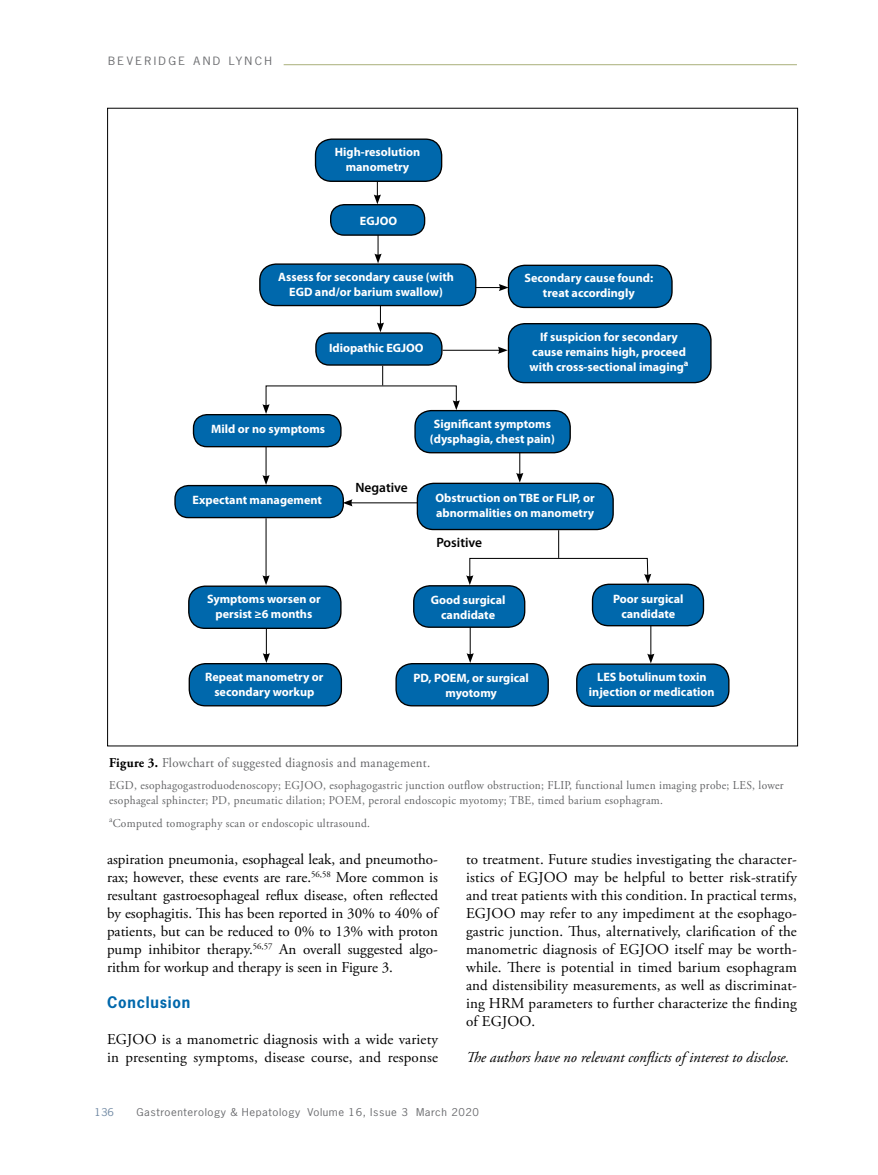
<style>
.page{position:relative;width:878px;height:1175px;background:#fff}
.page>*{position:absolute;margin:0;border:0;box-sizing:border-box;transform-origin:0 0}
.t1{font:15px/18px "Adobe Garamond Pro";letter-spacing:.01em;color:#000;text-align:justify}
.t2{font:italic 15px "Adobe Garamond Pro";color:#000}
.t3{font:700 15px "News Gothic Std";letter-spacing:.05em;color:#0068ac}
.t4{font:13.5px "Adobe Garamond Pro";letter-spacing:.025em;color:#636466;scale:.95 1}
.t5{font:600 13.5px "Myriad Pro";color:#000}
.t6{font:700 12.15px/15px "Myriad Pro";color:#fff;text-align:center}
.t7{font:12px/15px "Adobe Garamond Pro";letter-spacing:.025em;color:#636466;scale:.95 1}
.t8{font:10.8px "News Gothic Std";letter-spacing:.2em;color:#6d6e71;scale:1.11 1}
.t9{font:10.2px "News Gothic Std";letter-spacing:.05em;color:#6d6e71;scale:1.11 1}
.t10{font:10.2px "News Gothic Std";color:#738ba5;scale:1.11 1}
.s1{font-weight:700;color:#000}
</style>
<div class="page">
<hr style="left:284px;top:64px;width:512px;height:1px;background:#a9b07b">
<hr style="left:650px;top:616px;width:1px;height:40px;background:#000">
<svg style="left:647px;top:653px;width:7px;height:10px"></svg>
<hr style="left:469px;top:615px;width:1px;height:40px;background:#000">
<svg style="left:466px;top:653px;width:8px;height:10px"></svg>
<hr style="left:266px;top:615px;width:1px;height:40px;background:#000">
<svg style="left:263px;top:653px;width:7px;height:10px"></svg>
<hr style="left:350px;top:502px;width:70px;height:1px;background:#000">
<svg style="left:344px;top:499px;width:8px;height:7px"></svg>
<hr style="left:519px;top:443px;width:1px;height:32px;background:#000">
<svg style="left:516px;top:473px;width:7px;height:9px"></svg>
<hr style="left:265px;top:437px;width:1px;height:40px;background:#000">
<svg style="left:262px;top:475px;width:7px;height:10px"></svg>
<hr style="left:380px;top:292px;width:1px;height:33px;background:#000">
<svg style="left:377px;top:322px;width:7px;height:10px"></svg>
<hr style="left:377px;top:164px;width:1px;height:33px;background:#000">
<svg style="left:374px;top:194px;width:7px;height:10px"></svg>
<hr style="left:460px;top:287px;width:41px;height:1px;background:#000">
<svg style="left:499px;top:284px;width:9px;height:7px"></svg>
<hr style="left:377px;top:223px;width:1px;height:33px;background:#000">
<svg style="left:374px;top:253px;width:7px;height:10px"></svg>
<div style="left:315px;top:139px;width:126px;height:42px;background:#0068ac;border-radius:16px"></div>
<div style="left:315px;top:138px;width:127px;height:44px;border:1px solid #000;border-radius:16px"></div>
<div style="left:330px;top:205px;width:94px;height:30px;background:#0068ac;border-radius:14px"></div>
<div style="left:330px;top:204px;width:95px;height:32px;border:1px solid #000;border-radius:14px"></div>
<div style="left:260px;top:264px;width:215px;height:41px;background:#0068ac;border-radius:16px"></div>
<div style="left:259px;top:263px;width:217px;height:43px;border:1px solid #000;border-radius:16px"></div>
<div style="left:508px;top:265px;width:164px;height:42px;background:#0068ac;border-radius:16px"></div>
<div style="left:508px;top:265px;width:164px;height:43px;border:1px solid #000;border-radius:16px"></div>
<div style="left:316px;top:333px;width:126px;height:32px;background:#0068ac;border-radius:13px"></div>
<div style="left:315px;top:332px;width:127px;height:34px;border:1px solid #000;border-radius:13px"></div>
<hr style="left:442px;top:350px;width:58px;height:1px;background:#000">
<svg style="left:498px;top:347px;width:10px;height:7px"></svg>
<div style="left:508px;top:324px;width:203px;height:58px;background:#0068ac;border-radius:16px"></div>
<div style="left:508px;top:323px;width:203px;height:60px;border:1px solid #000;border-radius:16px"></div>
<svg style="left:262px;top:366px;width:198px;height:48px"></svg>
<div style="left:193px;top:414px;width:148px;height:32px;background:#0068ac;border-radius:13px"></div>
<div style="left:193px;top:414px;width:148px;height:33px;border:1px solid #000;border-radius:13px"></div>
<div style="left:415px;top:410px;width:155px;height:43px;background:#0068ac;border-radius:16px"></div>
<div style="left:414px;top:410px;width:157px;height:43px;border:1px solid #000;border-radius:16px"></div>
<div style="left:175px;top:485px;width:168px;height:32px;background:#0068ac;border-radius:13px"></div>
<div style="left:174px;top:485px;width:170px;height:33px;border:1px solid #000;border-radius:13px"></div>
<div style="left:417px;top:483px;width:196px;height:46px;background:#0068ac;border-radius:16px"></div>
<div style="left:416px;top:482px;width:197px;height:48px;border:1px solid #000;border-radius:16px"></div>
<svg style="left:466px;top:530px;width:185px;height:55px"></svg>
<hr style="left:265px;top:518px;width:1px;height:59px;background:#000">
<svg style="left:262px;top:575px;width:7px;height:10px"></svg>
<div style="left:189px;top:586px;width:152px;height:42px;background:#0068ac;border-radius:16px"></div>
<div style="left:188px;top:585px;width:153px;height:44px;border:1px solid #000;border-radius:16px"></div>
<div style="left:414px;top:586px;width:110px;height:41px;background:#0068ac;border-radius:16px"></div>
<div style="left:413px;top:585px;width:112px;height:43px;border:1px solid #000;border-radius:16px"></div>
<div style="left:592px;top:584px;width:111px;height:41px;background:#0068ac;border-radius:16px"></div>
<div style="left:592px;top:583px;width:112px;height:43px;border:1px solid #000;border-radius:16px"></div>
<div style="left:189px;top:663px;width:152px;height:42px;background:#0068ac;border-radius:16px"></div>
<div style="left:189px;top:663px;width:153px;height:43px;border:1px solid #000;border-radius:16px"></div>
<div style="left:396px;top:663px;width:152px;height:42px;background:#0068ac;border-radius:16px"></div>
<div style="left:395px;top:663px;width:154px;height:43px;border:1px solid #000;border-radius:16px"></div>
<div style="left:576px;top:664px;width:152px;height:42px;background:#0068ac;border-radius:16px"></div>
<div style="left:576px;top:663px;width:153px;height:44px;border:1px solid #000;border-radius:16px"></div>
<p class="t8" style="left:108px;top:54px;width:149px">BEVERIDGE AND LYNCH</p>
<p class="t6" style="left:335px;top:144px;width:87px">High-resolution manometry</p>
<p class="t6" style="left:360px;top:212px;width:39px">EGJOO</p>
<p class="t6" style="left:278px;top:269px;width:177px">Assess for secondary cause (with<br>EGD and/or barium swallow)</p>
<p class="t6" style="left:524px;top:270px;width:130px">Secondary cause found: treat accordingly</p>
<p class="t6" style="left:329px;top:339px;width:96px">Idiopathic EGJOO</p>
<p class="t6" style="left:529px;top:329px;width:161px">If suspicion for secondary cause remains high, proceed with cross-sectional imaging<sup>a</sup></p>
<p class="t6" style="left:211px;top:421px;width:115px">Mild or no symptoms</p>
<p class="t6" style="left:430px;top:416px;width:126px">Significant symptoms (dysphagia, chest pain)</p>
<p class="t5" style="left:355px;top:479px;width:54px">Negative</p>
<p class="t6" style="left:192px;top:492px;width:131px">Expectant management</p>
<p class="t6" style="left:435px;top:490px;width:161px;text-align:left">Obstruction on TBE or FLIP, or abnormalities on manometry</p>
<p class="t5" style="left:436px;top:534px;width:47px">Positive</p>
<p class="t6" style="left:207px;top:591px;width:115px">Symptoms worsen or persist ≥6 months</p>
<p class="t6" style="left:430px;top:592px;width:76px">Good surgical candidate</p>
<p class="t6" style="left:613px;top:591px;width:72px">Poor surgical candidate</p>
<p class="t6" style="left:205px;top:668px;width:120px">Repeat manometry or secondary workup</p>
<p class="t6" style="left:413px;top:670px;width:117px">PD, POEM, or surgical myotomy</p>
<p class="t6" style="left:589px;top:669px;width:127px">LES botulinum toxin injection or medication</p>
<p class="t4" style="left:109px;top:754px;width:339px"><span class="s1">Figure 3.</span> Flowchart of suggested diagnosis and management.</p>
<p class="t7" style="left:109px;top:778px;width:711px">EGD, esophagogastroduodenoscopy; EGJOO, esophagogastric junction outflow obstruction; FLIP, functional lumen imaging probe; LES, lower esophageal sphincter; PD, pneumatic dilation; POEM, peroral endoscopic myotomy; TBE, timed barium esophagram.</p>
<p class="t7" style="left:109px;top:815px;width:276px"><sup>a</sup>Computed tomography scan or endoscopic ultrasound.</p>
<p class="t1" style="left:107px;top:851px;width:332px">aspiration pneumonia, esophageal leak, and pneumotho&shy;rax; however, these events are rare.<sup>56,58</sup> More common is resultant gastroesophageal reflux disease, often reflected by esophagitis. This has been reported in 30% to 40% of patients, but can be reduced to 0% to 13% with proton pump inhibitor therapy.<sup>56,57</sup> An overall suggested algo&shy;rithm for workup and therapy is seen in Figure 3.</p>
<p class="t3" style="left:107px;top:992px;width:85px">Conclusion</p>
<p class="t1" style="left:107px;top:1031px;width:332px">EGJOO is a manometric diagnosis with a wide variety in presenting symptoms, disease course, and response</p>
<p class="t1" style="left:466px;top:851px;width:332px">to treatment. Future studies investigating the character&shy;istics of EGJOO may be helpful to better risk-stratify and treat patients with this condition. In practical terms, EGJOO may refer to any impediment at the esophago&shy;gastric junction. Thus, alternatively, clarification of the manometric diagnosis of EGJOO itself may be worth&shy;while. There is potential in timed barium esophagram and distensibility measurements, as well as discriminat&shy;ing HRM parameters to further characterize the finding of EGJOO.</p>
<p class="t2" style="left:466px;top:1048px;width:325px">The authors have no relevant conflicts of interest to disclose.</p>
<p class="t10" style="left:94px;top:1105px;width:19px">136</p>
<p class="t9" style="left:136px;top:1105px;width:310px">Gastroenterology &amp; Hepatology Volume 16, Issue 3 March 2020</p>
</div>
